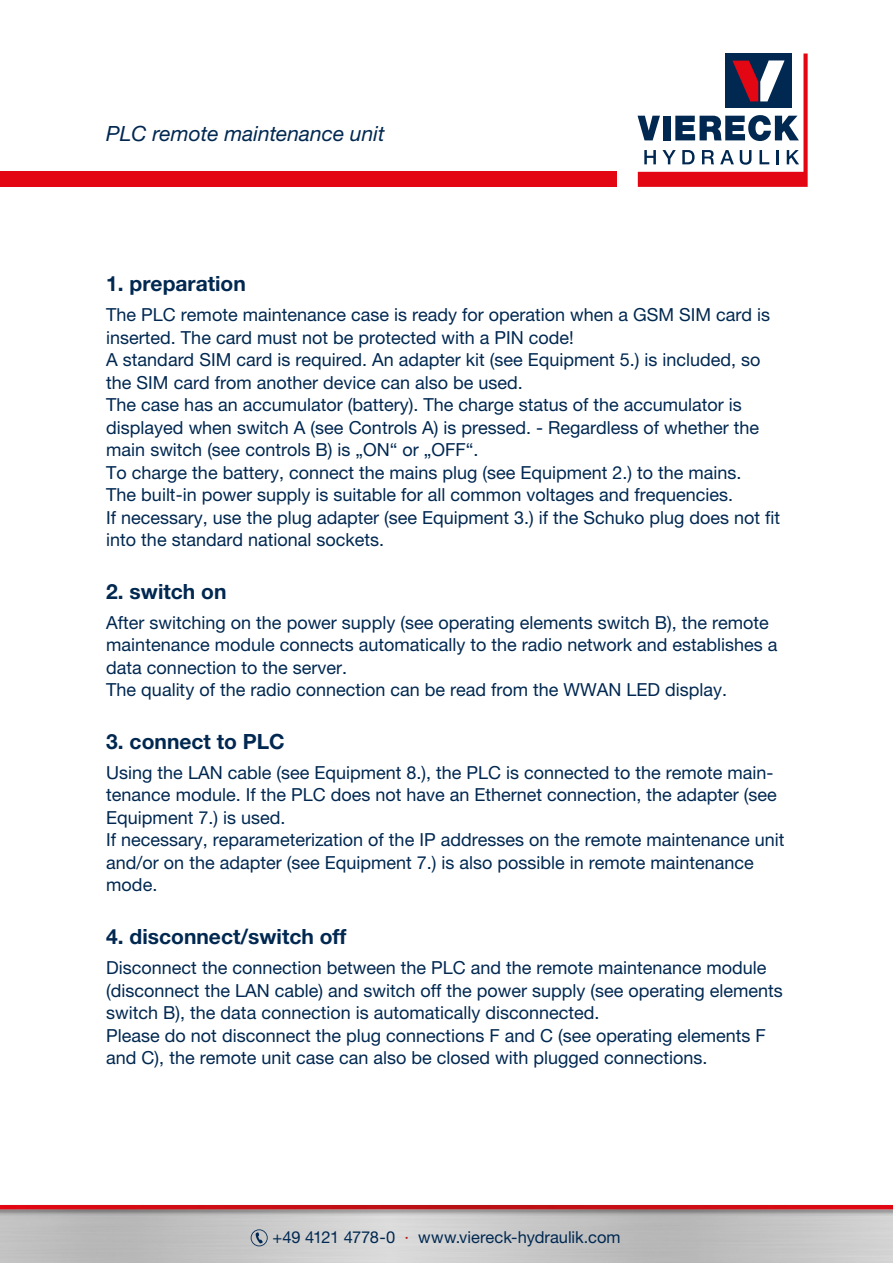
<style>
.page{position:relative;width:893px;height:1263px;background:#fff}
.page>*{position:absolute;margin:0;border:0;box-sizing:border-box;transform-origin:0 0}
.t1{font:700 21px "Helvetica Neue LT Pro";color:#002851}
.t2{font:italic 21px "Helvetica Neue LT Pro";color:#002851}
.t3{font:18px/22.5px "Helvetica Neue LT Pro";color:#002851}
.t4{font:16.5px "Helvetica Neue LT Pro";color:#002851}
.s1{color:#b71114}
</style>
<div class="page">
<div style="left:0;top:1204px;width:893px;height:12px;background:#f8f8f8"></div>
<svg style="left:0;top:1205px;width:893px;height:4px;background:#cc0c13"></svg>
<img style="left:0;top:1209px;width:893px;height:54px">
<div style="left:0;top:172px;width:617px;height:15px;background:#e30613"></div>
<svg style="left:637px;top:54px;width:171px;height:133px"></svg>
<svg style="left:251px;top:1229px;width:17px;height:17px"></svg>
<p class="t2" style="left:106px;top:120px;width:280px">PLC remote maintenance unit</p>
<p class="t1" style="left:106px;top:271px;width:141px">1. preparation</p>
<p class="t3" style="left:106px;top:303px;width:675px">The PLC remote maintenance case is ready for operation when a GSM SIM card is inserted. The card must not be protected with a PIN code!<br>A standard SIM card is required. An adapter kit (see Equipment 5.) is included, so the SIM card from another device can also be used.<br>The case has an accumulator (battery). The charge status of the accumulator is displayed when switch A (see Controls A) is pressed. - Regardless of whether the main switch (see controls B) is „ON“ or „OFF“.<br>To charge the battery, connect the mains plug (see Equipment 2.) to the mains.<br>The built-in power supply is suitable for all common voltages and frequencies.<br>If necessary, use the plug adapter (see Equipment 3.) if the Schuko plug does not fit into the standard national sockets.</p>
<p class="t1" style="left:106px;top:578px;width:122px">2. switch on</p>
<p class="t3" style="left:106px;top:611px;width:673px">After switching on the power supply (see operating elements switch B), the remote maintenance module connects automatically to the radio network and establishes a data connection to the server.<br>The quality of the radio connection can be read from the WWAN LED display.</p>
<p class="t1" style="left:106px;top:728px;width:180px">3. connect to PLC</p>
<p class="t3" style="left:106px;top:761px;width:680px">Using the LAN cable (see Equipment 8.), the PLC is connected to the remote main&shy;tenance module. If the PLC does not have an Ethernet connection, the adapter (see Equipment 7.) is used.<br>If necessary, reparameterization of the IP addresses on the remote maintenance unit and/or on the adapter (see Equipment 7.) is also possible in remote maintenance mode.</p>
<p class="t1" style="left:106px;top:923px;width:242px">4. disconnect/switch off</p>
<p class="t3" style="left:106px;top:956px;width:678px">Disconnect the connection between the PLC and the remote maintenance module (disconnect the LAN cable) and switch off the power supply (see operating elements switch B), the data connection is automatically disconnected.<br>Please do not disconnect the plug connections F and C (see operating elements F and C), the remote unit case can also be closed with plugged connections.</p>
<p class="t4" style="left:272px;top:1227px;width:350px">+49 4121 4778-0 <span class="s1">·</span> www.viereck-hydraulik.com</p>
</div>
